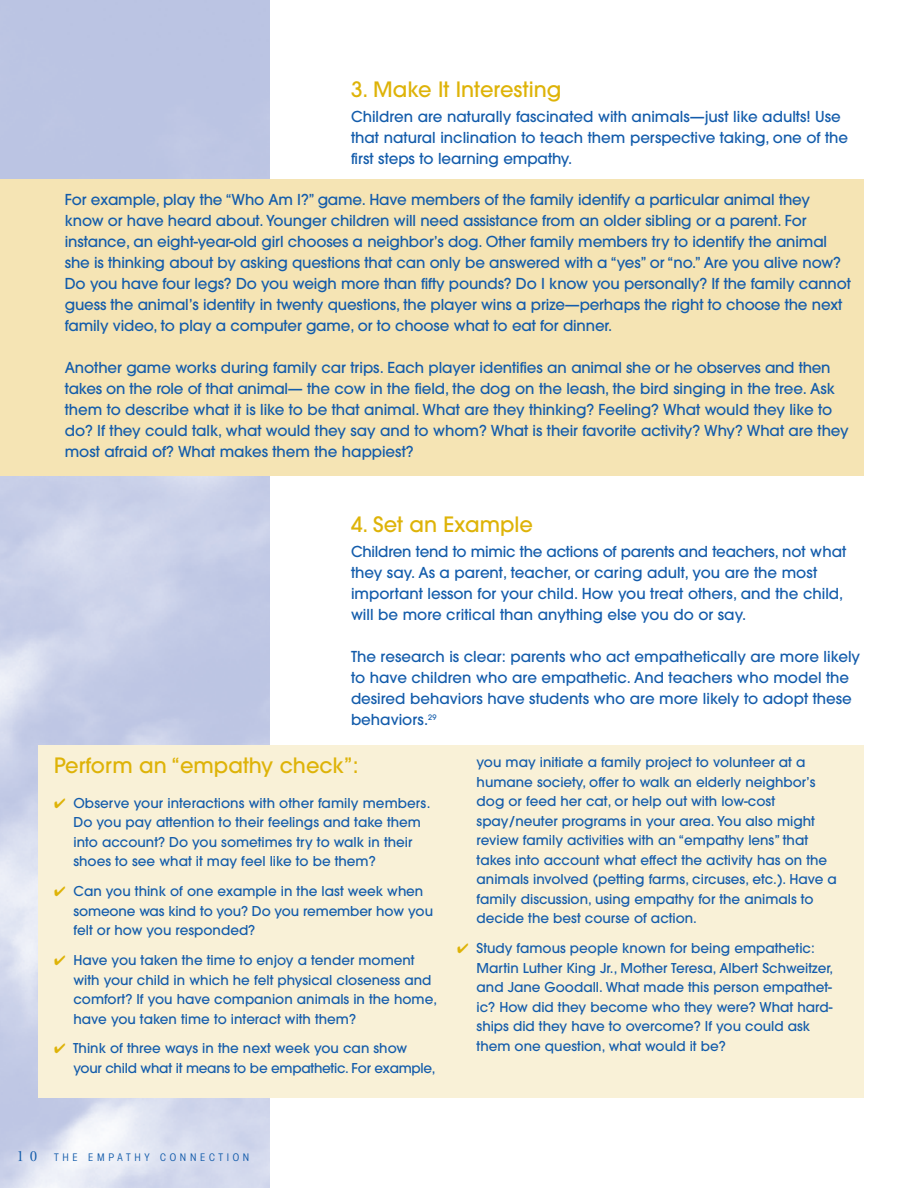
<style>
.page{position:relative;width:918px;height:1188px;background:#fff}
.page>*{position:absolute;margin:0;border:0;box-sizing:border-box;transform-origin:0 0}
.t1{font:500 21px "Avant Garde";color:#deb308}
.t2{font:500 15px/21px "Avant Garde";letter-spacing:-.005em;color:#135cab}
.t3{font:500 13.5px/19.5px "Avant Garde";color:#135cab}
.t4{font:500 13.5px/19.5px "Avant Garde";letter-spacing:-.02em;color:#135cab}
.t5{font:condensed 10.5px "Avant Garde";letter-spacing:.35em;color:#135cab}
.s1{color:#deb308}
.s2{font-family:"Cochin";font-stretch:normal;font-size:15px}
</style>
<div class="page">
<div style="left:38px;top:746px;width:826px;height:352px;background:#f9f1d7"></div>
<div style="left:0;top:179px;width:864px;height:297px;background:#f5e4b4"></div>
<h1 class="t1" style="left:351px;top:81px;width:212px">3. Make It Interesting</h1>
<p class="t2" style="left:351px;top:107px;width:498px">Children are naturally fascinated with animals—just like adults! Use that natural inclination to teach them perspective taking, one of the first steps to learning empathy.</p>
<p class="t2" style="left:65px;top:190px;width:788px">For example, play the “Who Am I?” game. Have members of the family identify a particular animal they know or have heard about. Younger children will need assistance from an older sibling or a parent. For instance, an eight-year-old girl chooses a neighbor’s dog. Other family members try to identify the animal she is thinking about by asking questions that can only be answered with a “yes” or “no.” Are you alive now?<br>Do you have four legs? Do you weigh more than fifty pounds? Do I know you personally? If the family cannot guess the animal’s identity in twenty questions, the player wins a prize—perhaps the right to choose the next family video, to play a computer game, or to choose what to eat for dinner.</p>
<p class="t2" style="left:65px;top:358px;width:786px">Another game works during family car trips. Each player identifies an animal she or he observes and then takes on the role of that animal— the cow in the field, the dog on the leash, the bird singing in the tree. Ask them to describe what it is like to be that animal. What are they thinking? Feeling? What would they like to do? If they could talk, what would they say and to whom? What is their favorite activity? Why? What are they most afraid of? What makes them the happiest?</p>
<h1 class="t1" style="left:351px;top:516px;width:184px">4. Set an Example</h1>
<p class="t2" style="left:351px;top:542px;width:497px">Children tend to mimic the actions of parents and teachers, not what they say. As a parent, teacher, or caring adult, you are the most important lesson for your child. How you treat others, and the child, will be more critical than anything else you do or say.</p>
<p class="t2" style="left:351px;top:647px;width:511px">The research is clear: parents who act empathetically are more likely to have children who are empathetic. And teachers who model the desired behaviors have students who are more likely to adopt these behaviors.<sup>29</sup></p>
<h1 class="t1" style="left:54px;top:757px;width:306px">Perform an “empathy check”:</h1>
<p class="t3" style="left:74px;top:794px;width:358px;text-indent:-20px"><span class="s1">✔</span> Observe your interactions with other family members.<br>Do you pay attention to their feelings and take them into account? Do you sometimes try to walk in their shoes to see what it may feel like to be them?</p>
<p class="t3" style="left:74px;top:883px;width:361px;text-indent:-20px"><span class="s1">✔</span> Can you think of one example in the last week when someone was kind to you? Do you remember how you felt or how you responded?</p>
<p class="t3" style="left:73px;top:952px;width:365px;text-indent:-19px"><span class="s1">✔</span> Have you taken the time to enjoy a tender moment with your child in which he felt physical closeness and comfort? If you have companion animals in the home, have you taken time to interact with them?</p>
<p class="t4" style="left:74px;top:1040px;width:364px;text-indent:-20px"><span class="s1">✔</span> Think of three ways in the next week you can show your child what it means to be empathetic. For example,</p>
<p class="t3" style="left:477px;top:754px;width:362px">you may initiate a family project to volunteer at a humane society, offer to walk an elderly neighbor’s dog or feed her cat, or help out with low-cost spay/neuter programs in your area. You also might review family activities with an “empathy lens” that takes into account what effect the activity has on the animals involved (petting farms, circuses, etc.). Have a family discussion, using empathy for the animals to decide the best course of action.</p>
<p class="t3" style="left:477px;top:940px;width:358px;text-indent:-19px"><span class="s1">✔</span> Study famous people known for being empathetic:<br>Martin Luther King Jr., Mother Teresa, Albert Schweitzer, and Jane Goodall. What made this person empathet&shy;ic? How did they become who they were? What hard&shy;ships did they have to overcome? If you could ask them one question, what would it be?</p>
<p class="t5" style="left:17px;top:1153px;width:234px"><span class="s2">10</span> THE EMPATHY CONNECTION</p>
</div>
